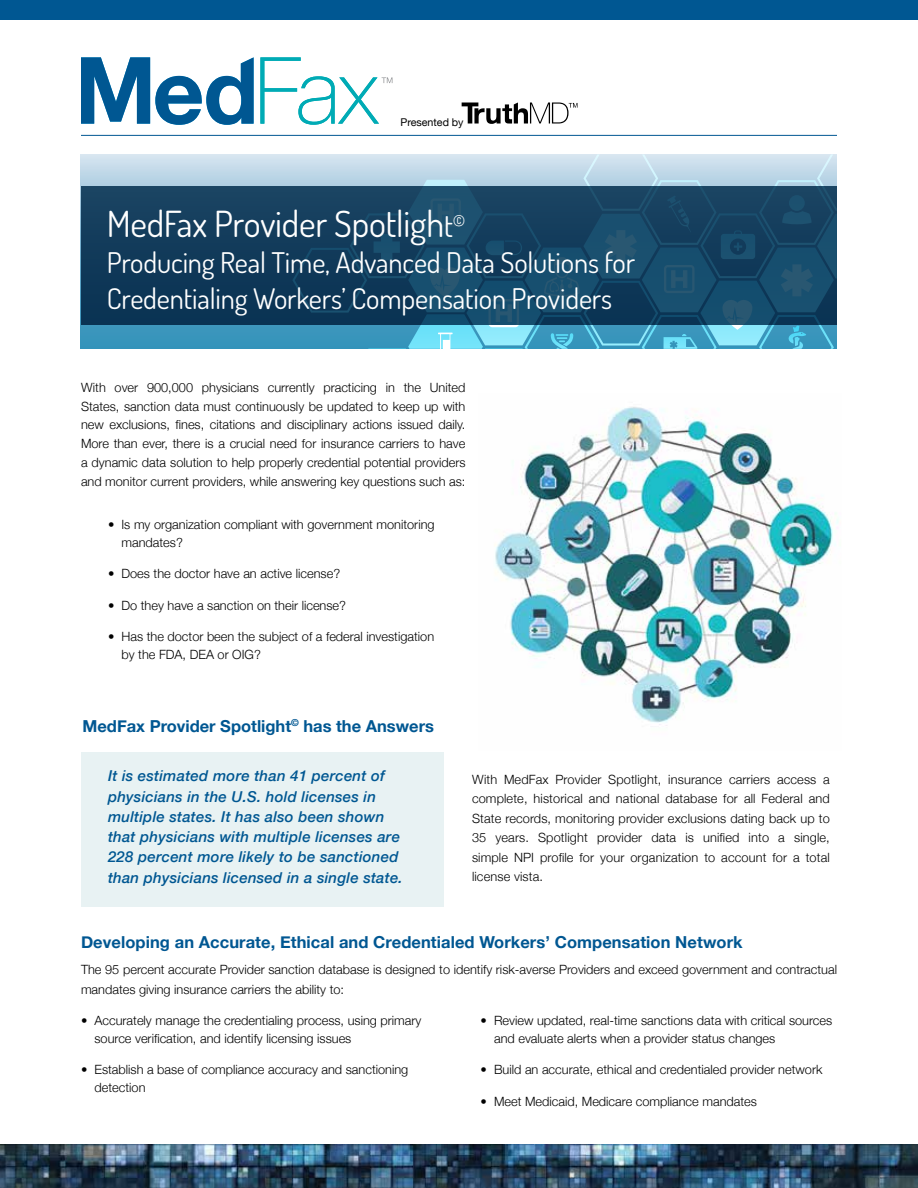
<style>
.page{position:relative;width:918px;height:1188px;background:#fff}
.page>*{position:absolute;margin:0;border:0;box-sizing:border-box;transform-origin:0 0}
.t1{font:36px "Dosis";letter-spacing:-.005em;color:#fff}
.t2{font:28.5px/36px "Dosis";letter-spacing:-.005em;color:#fff}
.t3{font:700 16.5px "Helvetica Neue";letter-spacing:.005em;color:#005792}
.t4{font:italic 500 15px/20.2px "Helvetica Neue";letter-spacing:.015em;color:#005792}
.t5{font:300 12.75px/19.5px "Helvetica Neue";color:#000}
.t6{font:10.65px "Helvetica Neue";color:#000}
.s1{font-size:30px}
</style>
<div class="page">
<div style="left:81px;top:752px;width:363px;height:155px;background:#e8f2f3"></div>
<div style="left:0;top:0;width:918px;height:20px;background:#005792"></div>
<hr style="left:81px;top:135px;width:756px;height:1px;background:#005792">
<img style="left:0;top:1145px;width:918px;height:43px">
<svg style="left:81px;top:57px;width:173px;height:68px"></svg>
<svg style="left:260px;top:57px;width:132px;height:68px"></svg>
<svg style="left:462px;top:103px;width:116px;height:21px"></svg>
<svg style="left:81px;top:154px;width:211px;height:195px;background:#87bcd5"></svg>
<svg style="left:292px;top:154px;width:545px;height:195px;background:#93c9df"></svg>
<svg style="left:81px;top:186px;width:756px;height:139px;background:#144161"></svg>
<img style="left:495px;top:407px;width:344px;height:319px">
<p class="t6" style="left:400px;top:114px;width:65px">Presented by</p>
<h1 class="t1" style="left:107px;top:200px;width:360px">MedFax Provider Spotligh<span class="s1">t</span><sup>©</sup></h1>
<h2 class="t2" style="left:107px;top:244px;width:530px">Producing Real Time, Advanced Data Solutions for<br>Credentialing Workers’ Compensation Providers</h2>
<p class="t5" style="left:81px;top:377px;width:386px;line-height:18.8px;text-align:justify">With over 900,000 physicians currently practicing in the United States, sanction data must continuously be updated to keep up with new exclusions, fines, citations and disciplinary actions issued daily.<br>More than ever, there is a crucial need for insurance carriers to have a dynamic data solution to help properly credential potential providers and monitor current providers, while answering key questions such as:</p>
<p class="t5" style="left:122px;top:514px;width:315px;line-height:18px;text-indent:-14px">• Is my organization compliant with government monitoring mandates?</p>
<p class="t5" style="left:108px;top:563px;width:234px">• Does the doctor have an active license?</p>
<p class="t5" style="left:108px;top:594px;width:240px">• Do they have a sanction on their license?</p>
<p class="t5" style="left:122px;top:627px;width:314px;line-height:18px;text-indent:-14px">• Has the doctor been the subject of a federal investigation by the FDA, DEA or OIG?</p>
<p class="t3" style="left:82px;top:713px;width:353px">MedFax Provider Spotlight<sup>©</sup> has the Answers</p>
<p class="t4" style="left:108px;top:765px;width:296px">It is estimated more than 41 percent of physicians in the U.S. hold licenses in multiple states. It has also been shown that physicians with multiple licenses are 228 percent more likely to be sanctioned than physicians licensed in a single state.</p>
<p class="t5" style="left:472px;top:768px;width:359px;text-align:justify">With MedFax Provider Spotlight, insurance carriers access a complete, historical and national database for all Federal and State records, monitoring provider exclusions dating back up to 35 years. Spotlight provider data is unified into a single, simple NPI profile for your organization to account for a total license vista.</p>
<p class="t3" style="left:81px;top:929px;width:663px">Developing an Accurate, Ethical and Credentialed Workers’ Compensation Network</p>
<p class="t5" style="left:81px;top:959px;width:758px">The 95 percent accurate Provider sanction database is designed to identify risk-averse Providers and exceed government and contractual mandates giving insurance carriers the ability to:</p>
<p class="t5" style="left:95px;top:1010px;width:328px;line-height:18px;text-indent:-14px">• Accurately manage the credentialing process, using primary source verification, and identify licensing issues</p>
<p class="t5" style="left:95px;top:1060px;width:315px;line-height:18px;text-indent:-14px">• Establish a base of compliance accuracy and sanctioning detection</p>
<p class="t5" style="left:494px;top:1010px;width:340px;line-height:18px;text-indent:-14px">• Review updated, real-time sanctions data with critical sources and evaluate alerts when a provider status changes</p>
<p class="t5" style="left:481px;top:1059px;width:343px">• Build an accurate, ethical and credentialed provider network</p>
<p class="t5" style="left:481px;top:1090px;width:278px">• Meet Medicaid, Medicare compliance mandates</p>
</div>
